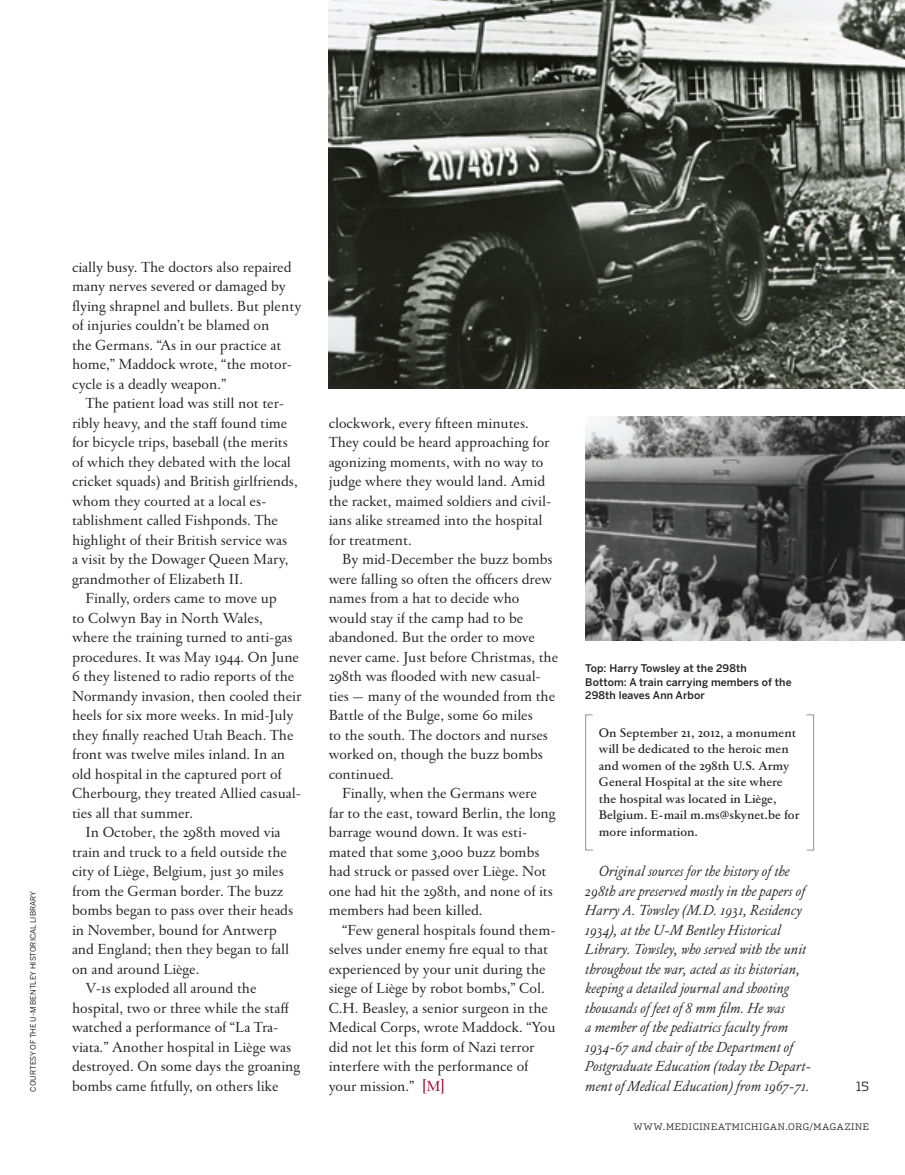
<style>
.page{position:relative;width:905px;height:1175px;background:#fff}
.page>*{position:absolute;margin:0;border:0;box-sizing:border-box;transform-origin:0 0}
.Garr__Body__10_5_13{font:15.75px/19.5px "Garamond FB Text";color:#231f20}
.Garr__Body__10_5_13-2{font:italic 15.75px/19.5px "Garamond FB Text";color:#231f20}
.t1{font:15.75px "Garamond FB Text";color:#98012d}
.Garr__Body__10_5_13-3{font:600 13.5px/16.5px "Garamond FB Text";color:#231f20}
.t2{font:300 12.75px "Dispatch";color:#231f20}
.Photo_Caption{font:500 10.5px/13.5px "Benton Sans";letter-spacing:.01em;color:#231f20}
.t3{font:300 9px "Dispatch";letter-spacing:.07em;color:#231f20}
.t4{font:7.5px "Benton Sans Regluar";letter-spacing:.01em;color:#231f20}
</style>
<div class="page">
<img style="left:585px;top:416px;width:319px;height:224px">
<img style="left:328px;top:0;width:576px;height:388px">
<div style="left:806px;top:714px;width:8px;height:136px;border:1px solid #939598"></div>
<div style="left:585px;top:714px;width:8px;height:136px;border:1px solid #939598"></div>
<p class="t4" style="left:29px;top:1091px;width:202px;rotate:-90deg">COURTESY OF THE U-M BENTLEY HISTORICAL LIBRARY</p>
<p class="Garr__Body__10_5_13" style="left:72px;top:258px;width:231px">cially busy. The doctors also repaired many nerves severed or damaged by flying shrapnel and bullets. But plenty of injuries couldn’t be blamed on<br>the Germans. “As in our practice at home,” Maddock wrote, “the motor&shy;cycle is a deadly weapon.”</p>
<p class="Garr__Body__10_5_13" style="left:72px;top:394px;width:227px;text-indent:14px">The patient load was still not ter&shy;ribly heavy, and the staff found time for bicycle trips, baseball (the merits of which they debated with the local cricket squads) and British girlfriends, whom they courted at a local es&shy;tablishment called Fishponds. The highlight of their British service was<br>a visit by the Dowager Queen Mary, grandmother of Elizabeth II.</p>
<p class="Garr__Body__10_5_13" style="left:72px;top:589px;width:231px;text-indent:14px">Finally, orders came to move up<br>to Colwyn Bay in North Wales, where the training turned to anti-gas procedures. It was May 1944. On June 6 they listened to radio reports of the Normandy invasion, then cooled their heels for six more weeks. In mid-July they finally reached Utah Beach. The front was twelve miles inland. In an old hospital in the captured port of Cherbourg, they treated Allied casual&shy;ties all that summer.</p>
<p class="Garr__Body__10_5_13" style="left:72px;top:823px;width:223px;text-indent:14px">In October, the 298th moved via train and truck to a field outside the city of Liège, Belgium, just 30 miles from the German border. The buzz bombs began to pass over their heads in November, bound for Antwerp and England; then they began to fall on and around Liège.</p>
<p class="Garr__Body__10_5_13" style="left:72px;top:979px;width:229px;text-indent:14px">V-1s exploded all around the hospital, two or three while the staff watched a performance of “La Tra&shy;viata.” Another hospital in Liège was destroyed. On some days the groaning bombs came fitfully, on others like</p>
<p class="Garr__Body__10_5_13" style="left:328px;top:414px;width:224px">clockwork, every fifteen minutes.<br>They could be heard approaching for agonizing moments, with no way to judge where they would land. Amid the racket, maimed soldiers and civil&shy;ians alike streamed into the hospital for treatment.</p>
<p class="Garr__Body__10_5_13" style="left:328px;top:550px;width:231px;text-indent:14px">By mid-December the buzz bombs were falling so often the officers drew names from a hat to decide who would stay if the camp had to be abandoned. But the order to move never came. Just before Christmas, the<br>298th was flooded with new casual&shy;ties — many of the wounded from the<br>Battle of the Bulge, some 60 miles<br>to the south. The doctors and nurses worked on, though the buzz bombs continued.</p>
<p class="Garr__Body__10_5_13" style="left:328px;top:784px;width:228px;text-indent:14px">Finally, when the Germans were far to the east, toward Berlin, the long barrage wound down. It was esti&shy;mated that some 3,000 buzz bombs had struck or passed over Liège. Not one had hit the 298th, and none of its members had been killed.</p>
<p class="Garr__Body__10_5_13" style="left:328px;top:921px;width:228px;text-indent:14px">“Few general hospitals found them&shy;selves under enemy fire equal to that experienced by your unit during the siege of Liège by robot bombs,” Col.<br>C.H. Beasley, a senior surgeon in the Medical Corps, wrote Maddock. “You did not let this form of Nazi terror interfere with the performance of your mission.”</p>
<p class="Photo_Caption" style="left:585px;top:661px;width:163px">Top: Harry Towsley at the 298th</p>
<p class="Photo_Caption" style="left:585px;top:675px;width:208px">Bottom: A train carrying members of the<br>298th leaves Ann Arbor</p>
<p class="Garr__Body__10_5_13-3" style="left:598px;top:725px;width:202px">On September 21, 2012, a monument will be dedicated to the heroic men and women of the 298th U.S. Army<br>General Hospital at the site where the hospital was located in Liège,<br>Belgium. E-mail m.ms@skynet.be for more information.</p>
<p class="Garr__Body__10_5_13-2" style="left:585px;top:862px;width:227px;text-indent:14px">Original sources for the history of the 298th are preserved mostly in the papers of Harry A. Towsley (M.D. 1931, Residency 1934), at the U-M Bentley Historical Library. Towsley, who served with the unit throughout the war, acted as its historian, keeping a detailed journal and shooting thousands of feet of 8 mm film. He was<br>a member of the pediatrics faculty from 1934-67 and chair of the Department of Postgraduate Education (today the Depart-</p>
<p class="t1" style="left:422px;top:1076px;width:25px">[M ]</p>
<p class="Garr__Body__10_5_13-2" style="left:585px;top:1077px;width:226px">ment of Medical Education) from 1967-71.</p>
<p class="t2" style="left:856px;top:1078px;width:14px">15</p>
<p class="t3" style="left:633px;top:1121px;width:237px">WWW.MEDICINEATMICHIGAN.ORG/MAGAZINE</p>
</div>
